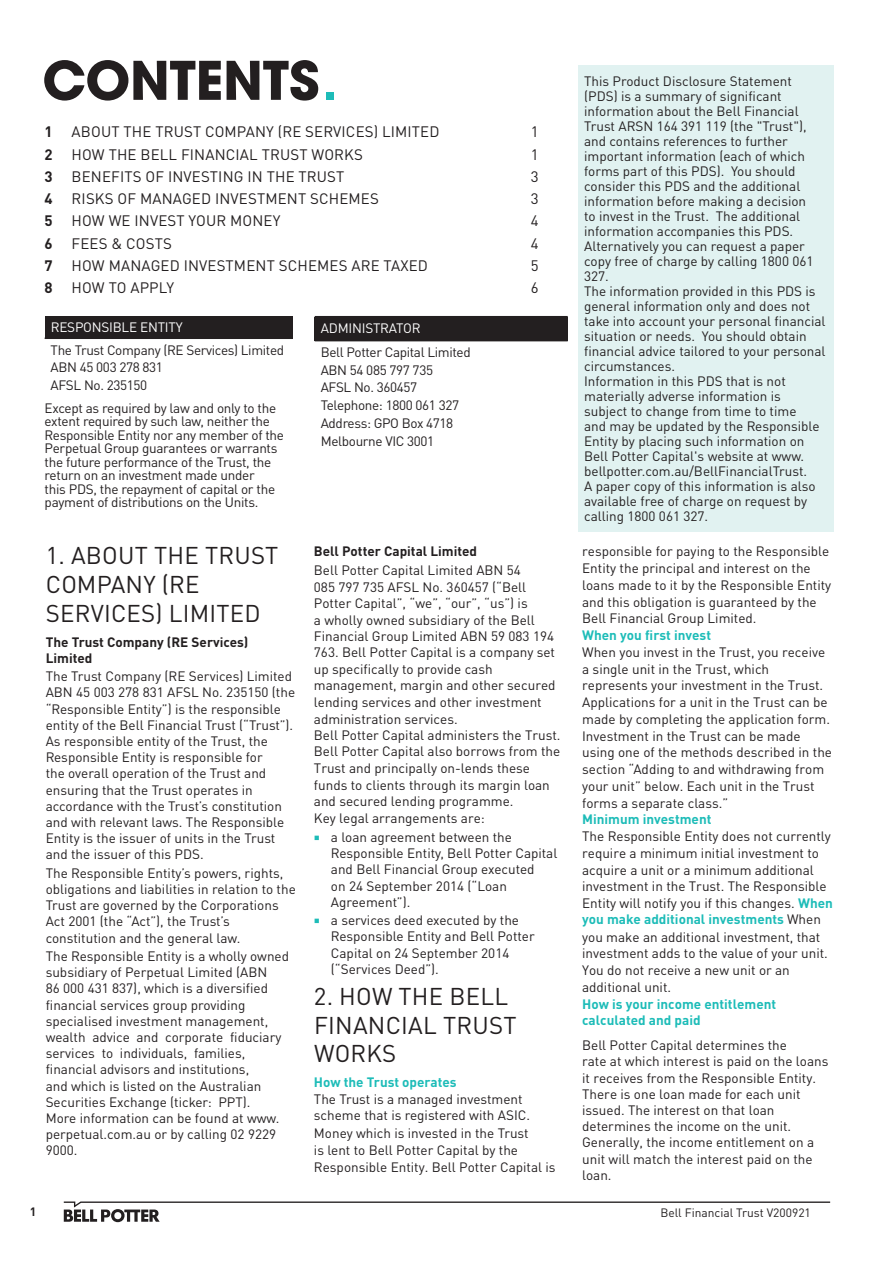
<style>
.page{position:relative;width:893px;height:1263px;background:#fff}
.page>*{position:absolute;margin:0;border:0;box-sizing:border-box;transform-origin:0 0}
.Contents_-_Heading{font:700 58.5px "Avant Gard Goth EF";color:#231f20}
.Body_Copy_-_Bullet_P{font:24px/28.8px "DINOT";letter-spacing:.01em;color:#231f20}
.Contents_-_Text{font:15px "DINOT";letter-spacing:.01em;color:#231f20}
.Contents_-_Text-2{font:700 15px "DINOT";color:#231f20}
.Body_Copy_-_Bullet_P-2{font:13.5px/16.2px "DINOT";color:#231f20}
.Body_Copy_-_Bullet_P-3{font:13.5px/13.5px "DINOT";letter-spacing:-.02em;color:#231f20}
.Disclosures_-_Text{font:13.5px "DINOT";letter-spacing:-.025em;color:#231f20}
.Body_Copy_-_Bullet_P-4{font:700 13.5px/16.2px "DINOT";color:#231f20}
.Disclosures_-_Text-2{font:13.5px "DINOT";letter-spacing:-.015em;color:#fff}
.t1{font:12px "DINOT";color:#231f20}
.t2{font:700 12px "DINOT";color:#231f20}
.s1{font-family:"DINOT";font-weight:400;font-size:75px;color:#1dbcb8}
.s2{font-weight:700}
.s3{font-weight:700;color:#1dbcb8}
</style>
<div class="page">
<svg style="left:64px;top:1202px;width:766px;height:20px"></svg>
<div style="left:578px;top:65px;width:255px;height:466px;background:#e1f2f1"></div>
<div style="left:45px;top:316px;width:248px;height:22px;background:#231f20"></div>
<hr style="left:45px;top:337px;width:248px;height:2px;background:#231f20">
<div style="left:315px;top:317px;width:253px;height:24px;background:#231f20"></div>
<hr style="left:315px;top:316px;width:253px;height:1px;background:#231f20">
<p class="Contents_-_Heading" style="left:43px;top:45px;width:299px">CONTENTS<span class="s1">.</span></p>
<p class="Contents_-_Text-2" style="left:45px;top:122px;width:10px">1</p>
<p class="Contents_-_Text" style="left:72px;top:123px;width:369px">ABOUT THE TRUST COMPANY (RE SERVICES) LIMITED</p>
<p class="Contents_-_Text" style="left:531px;top:123px;width:9px">1</p>
<p class="Contents_-_Text-2" style="left:45px;top:144px;width:10px">2</p>
<p class="Contents_-_Text" style="left:72px;top:145px;width:293px">HOW THE BELL FINANCIAL TRUST WORKS</p>
<p class="Contents_-_Text" style="left:531px;top:145px;width:9px">1</p>
<p class="Contents_-_Text-2" style="left:45px;top:167px;width:10px">3</p>
<p class="Contents_-_Text" style="left:72px;top:167px;width:274px">BENEFITS OF INVESTING IN THE TRUST</p>
<p class="Contents_-_Text" style="left:531px;top:167px;width:9px">3</p>
<p class="Contents_-_Text-2" style="left:45px;top:189px;width:10px">4</p>
<p class="Contents_-_Text" style="left:72px;top:189px;width:309px">RISKS OF MANAGED INVESTMENT SCHEMES</p>
<p class="Contents_-_Text" style="left:531px;top:189px;width:9px">3</p>
<p class="Contents_-_Text-2" style="left:45px;top:211px;width:10px">5</p>
<p class="Contents_-_Text" style="left:72px;top:212px;width:210px">HOW WE INVEST YOUR MONEY</p>
<p class="Contents_-_Text" style="left:531px;top:212px;width:9px">4</p>
<p class="Contents_-_Text-2" style="left:45px;top:233px;width:10px">6</p>
<p class="Contents_-_Text" style="left:72px;top:234px;width:102px">FEES &amp; COSTS</p>
<p class="Contents_-_Text" style="left:531px;top:234px;width:9px">4</p>
<p class="Contents_-_Text-2" style="left:45px;top:256px;width:10px">7</p>
<p class="Contents_-_Text" style="left:72px;top:256px;width:358px">HOW MANAGED INVESTMENT SCHEMES ARE TAXED</p>
<p class="Contents_-_Text" style="left:531px;top:256px;width:9px">5</p>
<p class="Contents_-_Text-2" style="left:45px;top:278px;width:10px">8</p>
<p class="Contents_-_Text" style="left:72px;top:278px;width:104px">HOW TO APPLY</p>
<p class="Contents_-_Text" style="left:531px;top:278px;width:9px">6</p>
<p class="Disclosures_-_Text-2" style="left:51px;top:319px;width:134px">RESPONSIBLE ENTITY</p>
<p class="Disclosures_-_Text" style="left:51px;top:341px;width:235px">The Trust Company (RE Services) Limited</p>
<p class="Disclosures_-_Text" style="left:51px;top:359px;width:114px">ABN 45 003 278 831</p>
<p class="Disclosures_-_Text" style="left:51px;top:377px;width:98px">AFSL No. 235150</p>
<p class="Body_Copy_-_Bullet_P-3" style="left:45px;top:401px;width:241px">Except as required by law and only to the extent required by such law, neither the Responsible Entity nor any member of the Perpetual Group guarantees or warrants the future performance of the Trust, the return on an investment made under<br>this PDS, the repayment of capital or the payment of distributions on the Units.</p>
<p class="Body_Copy_-_Bullet_P" style="left:46px;top:541px;width:234px">1. ABOUT THE TRUST<br>COMPANY (RE<br>SERVICES) LIMITED</p>
<p class="Body_Copy_-_Bullet_P-4" style="left:46px;top:633px;width:204px">The Trust Company (RE Services)<br>Limited</p>
<p class="Body_Copy_-_Bullet_P-2" style="left:46px;top:668px;width:251px">The Trust Company (RE Services) Limited ABN 45 003 278 831 AFSL No. 235150 (the “Responsible Entity”) is the responsible entity of the Bell Financial Trust (“Trust”).<br>As responsible entity of the Trust, the Responsible Entity is responsible for<br>the overall operation of the Trust and ensuring that the Trust operates in accordance with the Trust’s constitution and with relevant laws. The Responsible Entity is the issuer of units in the Trust and the issuer of this PDS.</p>
<p class="Body_Copy_-_Bullet_P-2" style="left:46px;top:864px;width:252px">The Responsible Entity’s powers, rights, obligations and liabilities in relation to the Trust are governed by the Corporations Act 2001 (the “Act”), the Trust’s constitution and the general law.</p>
<p class="Body_Copy_-_Bullet_P-2" style="left:46px;top:948px;width:245px">The Responsible Entity is a wholly owned subsidiary of Perpetual Limited (ABN<br>86 000 431 837), which is a diversified financial services group providing specialised investment management, wealth advice and corporate fiduciary services to individuals, families, financial advisors and institutions,<br>and which is listed on the Australian Securities Exchange (ticker: PPT).<br>More information can be found at www. perpetual.com.au or by calling 02 9229<br>9000.</p>
<p class="Disclosures_-_Text-2" style="left:321px;top:320px;width:101px">ADMINISTRATOR</p>
<p class="Disclosures_-_Text" style="left:321px;top:344px;width:151px">Bell Potter Capital Limited</p>
<p class="Disclosures_-_Text" style="left:321px;top:361px;width:114px">ABN 54 085 797 735</p>
<p class="Disclosures_-_Text" style="left:321px;top:379px;width:98px">AFSL No. 360457</p>
<p class="Disclosures_-_Text" style="left:321px;top:397px;width:140px">Telephone: 1800 061 327</p>
<p class="Disclosures_-_Text" style="left:321px;top:415px;width:134px">Address: GPO Box 4718</p>
<p class="Disclosures_-_Text" style="left:321px;top:432px;width:115px">Melbourne VIC 3001</p>
<p class="Body_Copy_-_Bullet_P-2" style="left:314px;top:541px;width:209px;line-height:19.4px"><span class="s2">Bell Potter Capital Limited<br></span>Bell Potter Capital Limited ABN 54</p>
<p class="Body_Copy_-_Bullet_P-2" style="left:314px;top:578px;width:248px">085 797 735 AFSL No. 360457 (“Bell Potter Capital”, “we”, “our”, “us”) is<br>a wholly owned subsidiary of the Bell Financial Group Limited ABN 59 083 194<br>763. Bell Potter Capital is a company set up specifically to provide cash management, margin and other secured lending services and other investment administration services.<br>Bell Potter Capital administers the Trust.<br>Bell Potter Capital also borrows from the Trust and principally on-lends these funds to clients through its margin loan and secured lending programme.<br>Key legal arrangements are:</p>
<p class="Body_Copy_-_Bullet_P-2" style="left:331px;top:829px;width:228px">a loan agreement between the<br>Responsible Entity, Bell Potter Capital and Bell Financial Group executed<br>on 24 September 2014 (“Loan<br>Agreement”).</p>
<p class="Body_Copy_-_Bullet_P-2" style="left:331px;top:912px;width:205px">a services deed executed by the<br>Responsible Entity and Bell Potter<br>Capital on 24 September 2014 (“Services Deed”).</p>
<p class="Body_Copy_-_Bullet_P" style="left:314px;top:981px;width:204px">2. HOW THE BELL<br>FINANCIAL TRUST<br>WORKS</p>
<p class="Body_Copy_-_Bullet_P-2" style="left:314px;top:1073px;width:218px;line-height:16.6px"><span class="s3">How the Trust operates<br></span>The Trust is a managed investment scheme that is registered with ASIC.</p>
<p class="Body_Copy_-_Bullet_P-2" style="left:314px;top:1124px;width:243px;line-height:17px">Money which is invested in the Trust<br>is lent to Bell Potter Capital by the<br>Responsible Entity. Bell Potter Capital is</p>
<p class="Body_Copy_-_Bullet_P-2" style="left:584px;top:73px;width:231px;line-height:15px">This Product Disclosure Statement (PDS) is a summary of significant information about the Bell Financial Trust ARSN 164 391 119 (the "Trust"), and contains references to further important information (each of which forms part of this PDS). You should consider this PDS and the additional information before making a decision to invest in the Trust. The additional information accompanies this PDS.<br>Alternatively you can request a paper copy free of charge by calling 1800 061<br>327.</p>
<p class="Body_Copy_-_Bullet_P-2" style="left:584px;top:283px;width:243px;line-height:15px">The information provided in this PDS is general information only and does not take into account your personal financial situation or needs. You should obtain financial advice tailored to your personal circumstances.</p>
<p class="Body_Copy_-_Bullet_P-2" style="left:584px;top:373px;width:237px;line-height:15px">Information in this PDS that is not materially adverse information is subject to change from time to time and may be updated by the Responsible Entity by placing such information on Bell Potter Capital's website at www. bellpotter.com.au/BellFinancialTrust.<br>A paper copy of this information is also available free of charge on request by calling 1800 061 327.</p>
<p class="Body_Copy_-_Bullet_P-2" style="left:582px;top:542px;width:252px;line-height:16.8px">responsible for paying to the Responsible Entity the principal and interest on the loans made to it by the Responsible Entity and this obligation is guaranteed by the Bell Financial Group Limited.<br><span class="s3">When you first invest<br></span>When you invest in the Trust, you receive a single unit in the Trust, which represents your investment in the Trust.<br>Applications for a unit in the Trust can be made by completing the application form.<br>Investment in the Trust can be made using one of the methods described in the section “Adding to and withdrawing from your unit” below. Each unit in the Trust forms a separate class.”<br><span class="s3">Minimum investment<br></span>The Responsible Entity does not currently require a minimum initial investment to acquire a unit or a minimum additional investment in the Trust. The Responsible Entity will notify you if this changes. <span class="s3">When you make additional investments</span> When you make an additional investment, that investment adds to the value of your unit.<br>You do not receive a new unit or an additional unit.<br><span class="s3">How is your income entitlement calculated and paid</span></p>
<p class="Body_Copy_-_Bullet_P-2" style="left:582px;top:1037px;width:248px">Bell Potter Capital determines the<br>rate at which interest is paid on the loans it receives from the Responsible Entity.<br>There is one loan made for each unit issued. The interest on that loan determines the income on the unit.<br>Generally, the income entitlement on a unit will match the interest paid on the loan.</p>
<p class="t2" style="left:30px;top:1204px;width:8px">1</p>
<p class="t1" style="left:660px;top:1205px;width:152px">Bell Financial Trust V200921</p>
</div>
